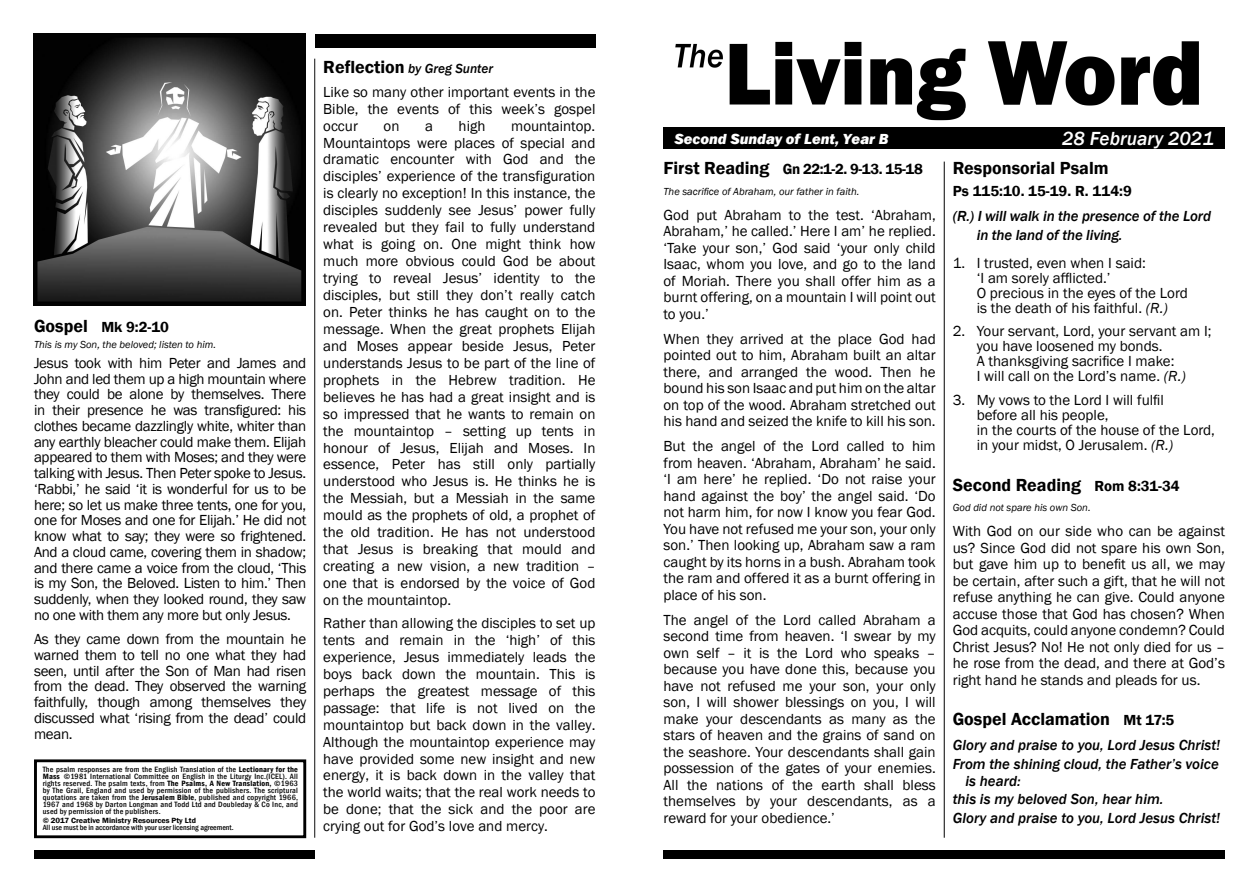
<style>
.page{position:relative;width:1259px;height:893px;background:#fff}
.page>*{position:absolute;margin:0;border:0;box-sizing:border-box;transform-origin:0 0}
.t1{font:italic 500 19.5px "Franklin Gothic";color:#fff}
.t2{font:600 18px "Franklin Gothic";color:#000}
.t3{font:15px/16.5px "Franklin Gothic";color:#000;text-align:justify}
.t4{font:15px/17px "Franklin Gothic";color:#000;text-align:justify}
.t5{font:italic 500 15px/18.6px "Franklin Gothic";color:#000}
.t6{font:600 15px "Franklin Gothic";color:#000}
.t7{font:italic 800 15px "Franklin Gothic";color:#fff}
.t8{font:italic 500 13.5px "Franklin Gothic";color:#000}
.t9{font:italic 10.5px "Franklin Gothic";color:#000}
.t10{font:500 condensed 7.8px/7.1px "Franklin Gothic";letter-spacing:.025em;color:#000;text-align:justify;scale:1.04 1}
.t11{font:500 condensed 7.65px "Franklin Gothic";color:#000;scale:1.04 1}
.t12{font:600 7.65px "Franklin Gothic";color:#000;scale:1.04 1}
.s1{font-size:18px}
.s2{font-weight:600}
.s3{font-family:"Franklin Gothic Demi";font-weight:400;font-style:normal;font-size:18px}
.s4{font-style:italic}
.s5{font-size:15px}
</style>
<div class="page">
<div style="left:663px;top:128px;width:562px;height:21px;background:#000"></div>
<hr style="left:314px;top:59px;width:1px;height:779px;background:#000">
<div style="left:663px;top:850px;width:562px;height:9px;background:#000"></div>
<hr style="left:944px;top:162px;width:1px;height:676px;background:#000">
<div style="left:34px;top:850px;width:281px;height:9px;background:#000"></div>
<div style="left:315px;top:34px;width:280px;height:13px;background:#000"></div>
<div style="left:34px;top:759px;width:272px;height:79px;border:3px solid #000"></div>
<img style="left:675px;top:41px;width:524px;height:80px">
<img style="left:34px;top:34px;width:271px;height:271px">
<p class="t6" style="left:34px;top:317px;width:136px"><span class="s1">Gospel</span> Mk 9:2-10</p>
<p class="t9" style="left:34px;top:338px;width:183px">This is my Son, the beloved; listen to him.</p>
<p class="t3" style="left:34px;top:355px;width:274px;line-height:15.8px">Jesus took with him Peter and James and John and led them up a high mountain where they could be alone by themselves. There in their presence he was transfigured: his clothes became dazzlingly white, whiter than any earthly bleacher could make them. Elijah appeared to them with Moses; and they were talking with Jesus. Then Peter spoke to Jesus. ‘Rabbi,’ he said ‘it is wonderful for us to be here; so let us make three tents, one for you, one for Moses and one for Elijah.’ He did not know what to say; they were so frightened.<br>And a cloud came, covering them in shadow; and there came a voice from the cloud, ‘This is my Son, the Beloved. Listen to him.’ Then suddenly, when they looked round, they saw no one with them any more but only Jesus.</p>
<p class="t3" style="left:34px;top:631px;width:274px;line-height:15.8px">As they came down from the mountain he warned them to tell no one what they had seen, until after the Son of Man had risen from the dead. They observed the warning faithfully, though among themselves they discussed what ‘rising from the dead’ could mean.</p>
<p class="t10" style="left:43px;top:765px;width:247px">The psalm responses are from the English Translation of the <span class="s2">Lectionary for the Mass</span> ©1981 International Committee on English in the Liturgy Inc.(ICEL). All rights reserved. The psalm texts, from <span class="s2">The Psalms, A New Translation,</span> ©1963 by The Grail, England and used by permission of the publishers. The scriptural quotations are taken from the <span class="s2">Jerusalem Bible</span>, published and copyright 1966, 1967 and 1968 by Darton Longman and Todd Ltd and Doubleday &amp; Co Inc, and used by permission of the publishers.</p>
<p class="t12" style="left:43px;top:816px;width:149px">© 2017 Creative Ministry Resources Pty Ltd</p>
<p class="t11" style="left:43px;top:823px;width:185px">All use must be in accordance with your user licensing agreement.</p>
<p class="t8" style="left:323px;top:61px;width:172px"><span class="s3">Reflection</span> by Greg Sunter</p>
<p class="t4" style="left:323px;top:83px;width:274px">Like so many other important events in the Bible, the events of this week’s gospel occur</p>
<p class="t4" style="left:323px;top:117px;width:274px;text-indent:188px">mountaintop.<br>Mountaintops were places of special and dramatic encounter with God and the disciples’ experience of the transfiguration is clearly no exception! In this instance, the disciples suddenly see Jesus’ power fully revealed but they fail to fully understand what is going on. One might think how much more obvious could God be about trying to reveal Jesus’ identity to the disciples, but still they don’t really catch on. Peter thinks he has caught on to the message. When the great prophets Elijah and Moses appear beside Jesus, Peter understands Jesus to be part of the line of prophets in the Hebrew tradition. He believes he has had a great insight and is so impressed that he wants to remain on the mountaintop – setting up tents in honour of Jesus, Elijah and Moses. In essence, Peter has still only partially understood who Jesus is. He thinks he is the Messiah, but a Messiah in the same mould as the prophets of old, a prophet of the old tradition. He has not understood that Jesus is breaking that mould and creating a new vision, a new tradition – one that is endorsed by the voice of God on the mountaintop.</p>
<p class="t4" style="left:323px;top:614px;width:274px">Rather than allowing the disciples to set up tents and remain in the ‘high’ of this experience, Jesus immediately leads the boys back down the mountain. This is perhaps the greatest message of this passage: that life is not lived on the mountaintop but back down in the valley.<br>Although the mountaintop experience may have provided some new insight and new energy, it is back down in the valley that the world waits; that the real work needs to be done; that the sick and the poor are crying out for God’s love and mercy.</p>
<p class="t4" style="left:383px;top:117px;width:17px">on</p>
<p class="t4" style="left:425px;top:117px;width:9px">a</p>
<p class="t4" style="left:459px;top:117px;width:28px">high</p>
<p class="t7" style="left:674px;top:130px;width:215px">Second Sunday of Lent, Year B</p>
<h1 class="t1" style="left:1062px;top:127px;width:153px">28 February 2021</h1>
<p class="t6" style="left:663px;top:160px;width:261px"><span class="s1">First Reading</span> Gn 22:1-2. 9-13. 15-18</p>
<p class="t9" style="left:663px;top:185px;width:197px">The sacrifice of Abraham, our father in faith.</p>
<p class="t3" style="left:663px;top:207px;width:274px">God put Abraham to the test. ‘Abraham, Abraham,’ he called.’ Here I am’ he replied. ‘Take your son,’ God said ‘your only child Isaac, whom you love, and go to the land of Moriah. There you shall offer him as a burnt offering, on a mountain I will point out to you.’</p>
<p class="t3" style="left:663px;top:331px;width:274px">When they arrived at the place God had pointed out to him, Abraham built an altar there, and arranged the wood. Then he bound his son Isaac and put him on the altar on top of the wood. Abraham stretched out his hand and seized the knife to kill his son.</p>
<p class="t3" style="left:663px;top:438px;width:274px">But the angel of the Lord called to him from heaven. ‘Abraham, Abraham’ he said. ‘I am here’ he replied. ‘Do not raise your hand against the boy’ the angel said. ‘Do not harm him, for now I know you fear God.<br>You have not refused me your son, your only son.’ Then looking up, Abraham saw a ram caught by its horns in a bush. Abraham took the ram and offered it as a burnt offering in place of his son.</p>
<p class="t3" style="left:663px;top:612px;width:274px">The angel of the Lord called Abraham a second time from heaven. ‘I swear by my own self – it is the Lord who speaks – because you have done this, because you have not refused me your son, your only son, I will shower blessings on you, I will make your descendants as many as the stars of heaven and the grains of sand on the seashore. Your descendants shall gain possession of the gates of your enemies.<br>All the nations of the earth shall bless themselves by your descendants, as a reward for your obedience.’</p>
<p class="t2" style="left:952px;top:157px;width:157px">Responsorial Psalm</p>
<p class="t6" style="left:952px;top:182px;width:181px">Ps 115:10. 15-19. R. 114:9</p>
<p class="t5" style="left:976px;top:207px;width:236px;text-indent:-24px">(R.) I will walk in the presence of the Lord in the land of the living.</p>
<p class="t3" style="left:976px;top:256px;width:212px;line-height:15px;text-align:left;text-indent:-24px">1. I trusted, even when I said:<br>‘I am sorely afflicted.’<br>O precious in the eyes of the Lord is the death of his faithful. <span class="s4">(R.)</span></p>
<p class="t3" style="left:976px;top:324px;width:236px;line-height:15px;text-align:left;text-indent:-24px">2. Your servant, Lord, your servant am I; you have loosened my bonds.<br>A thanksgiving sacrifice I make:<br>I will call on the Lord’s name. <span class="s4">(R.)</span></p>
<p class="t3" style="left:976px;top:393px;width:240px;line-height:15px;text-align:left;text-indent:-24px">3. My vows to the Lord I will fulfil<br>before all his people,<br>in the courts of the house of the Lord, in your midst, O Jerusalem. <span class="s4">(R.)</span></p>
<p class="t2" style="left:952px;top:473px;width:228px">Second Reading <span class="s5">Rom 8:31-34</span></p>
<p class="t9" style="left:952px;top:501px;width:139px">God did not spare his own Son.</p>
<p class="t3" style="left:952px;top:523px;width:274px">With God on our side who can be against us? Since God did not spare his own Son, but gave him up to benefit us all, we may be certain, after such a gift, that he will not refuse anything he can give. Could anyone accuse those that God has chosen? When God acquits, could anyone condemn? Could Christ Jesus? No! He not only died for us – he rose from the dead, and there at God’s right hand he stands and pleads for us.</p>
<p class="t2" style="left:952px;top:708px;width:223px">Gospel Acclamation <span class="s5">Mt 17:5</span></p>
<p class="t5" style="left:952px;top:736px;width:269px">Glory and praise to you, Lord Jesus Christ!<br>From the shining cloud, the Father’s voice</p>
<p class="t5" style="left:952px;top:771px;width:269px;text-indent:13px">is heard:<br>this is my beloved Son, hear him.<br>Glory and praise to you, Lord Jesus Christ!</p>
</div>
